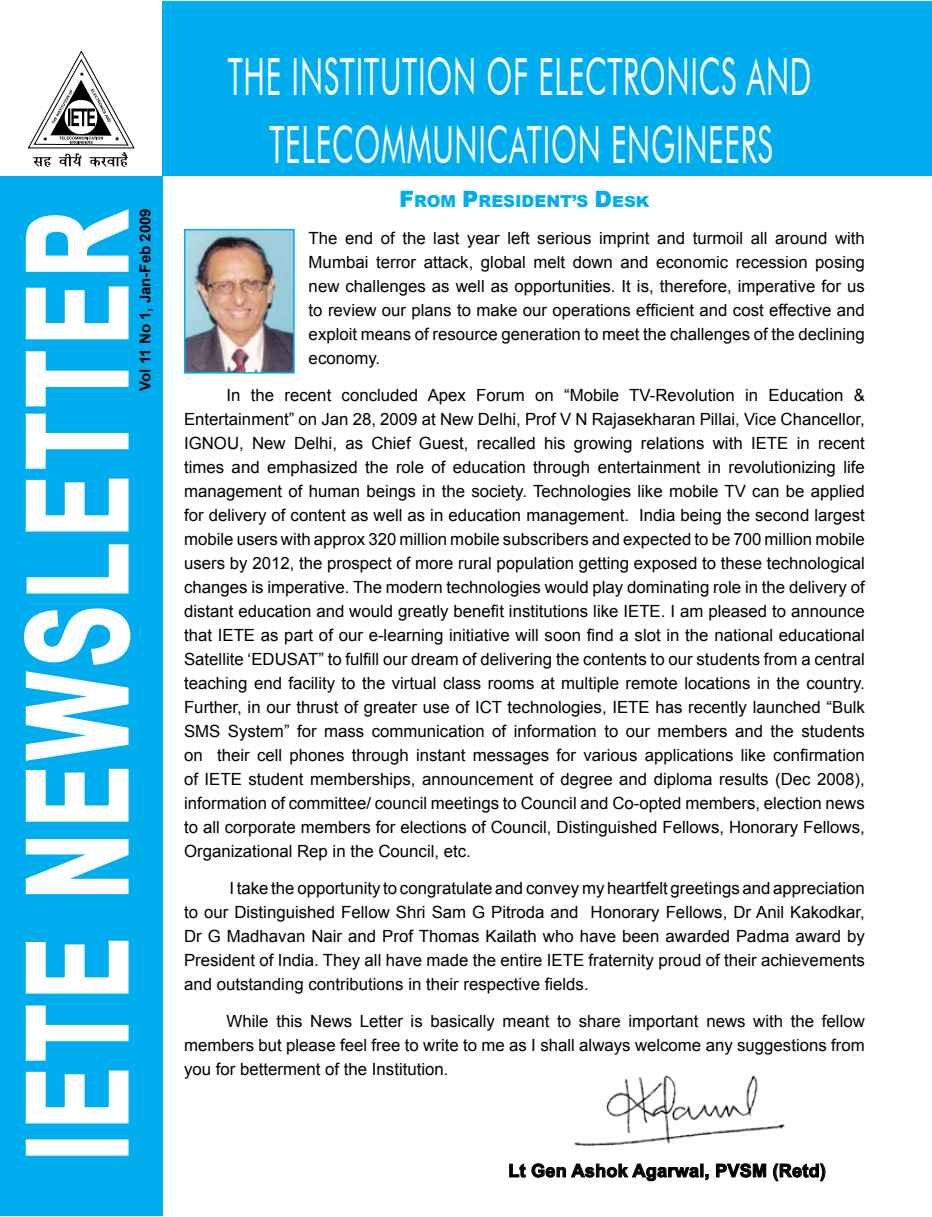
<style>
.page{position:relative;width:932px;height:1217px;background:#fff}
.page>*{position:absolute;margin:0;border:0;box-sizing:border-box;transform-origin:0 0}
.t1{font:700 139.35px "Arial";letter-spacing:.07em;color:#fff;scale:.66 1}
.t2{font:51.3px/68.4px "Futura BT";letter-spacing:.025em;color:#fff;text-align:center;scale:.58 1}
.t3{font:700 18px "Arial";letter-spacing:.015em;color:#000}
.t4{font:16.8px/24px "Arial";color:#000;text-align:justify}
.t5{font:900 16.5px "Arial";color:#00aeef}
.t6{font:700 15px "Arial";color:#000}
.s1{font-size:22.5px}
.s2{font-size:15.15px}
.s3{font-size:16.5px}
</style>
<div class="page">
<img style="left:574px;top:1075px;width:211px;height:71px">
<img style="left:187px;top:232px;width:104px;height:138px">
<div style="left:184px;top:229px;width:110px;height:144px;border:2px solid #00aeef"></div>
<div style="left:162px;top:1px;width:769px;height:175px;background:#00aeef"></div>
<div style="left:0;top:176px;width:162px;height:1039px;background:#00aeef"></div>
<div style="left:26px;top:1139px;width:102px;height:16px;border:3px solid #fff"></div>
<svg style="left:25px;top:1070px;width:104px;height:54px"></svg>
<svg style="left:25px;top:1005px;width:104px;height:56px"></svg>
<svg style="left:25px;top:940px;width:104px;height:54px"></svg>
<svg style="left:25px;top:839px;width:104px;height:56px"></svg>
<svg style="left:24px;top:608px;width:107px;height:214px"></svg>
<svg style="left:26px;top:544px;width:103px;height:50px"></svg>
<svg style="left:25px;top:478px;width:104px;height:54px"></svg>
<svg style="left:25px;top:351px;width:104px;height:118px"></svg>
<svg style="left:25px;top:286px;width:104px;height:54px"></svg>
<svg style="left:25px;top:209px;width:104px;height:63px"></svg>
<svg style="left:509px;top:1163px;width:200px;height:18px"></svg>
<svg style="left:716px;top:1163px;width:50px;height:14px"></svg>
<svg style="left:773px;top:1163px;width:52px;height:18px"></svg>
<svg style="left:28px;top:51px;width:106px;height:116px"></svg>
<h1 class="t1" style="left:-14px;top:1160px;width:1439px;rotate:-90deg">IETE NEWSLETTER</h1>
<p class="t6" style="left:135px;top:390px;width:184px;rotate:-90deg">Vol 11 No 1, Jan-Feb 2009</p>
<h2 class="t2" style="left:228px;top:42px;width:1007px">THE INSTITUTION OF ELECTRONICS AND<br>TELECOMMUNICATION ENGINEERS</h2>
<p class="t5" style="left:399px;top:189px;width:252px"><span class="s1">F</span>ROM <span class="s1">P</span>RESIDENT’S <span class="s1">D</span><span class="s2">ESK</span></p>
<p class="t4" style="left:308px;top:226px;width:557px">The end of the last year left serious imprint and turmoil all around with Mumbai terror attack, global melt down and economic recession posing new challenges as well as opportunities. It is, therefore, imperative for us to review our plans to make our operations efficient and cost effective and exploit means of resource generation to meet the challenges of the declining economy.</p>
<p class="t4" style="left:184px;top:383px;width:682px;text-indent:43px">In the recent concluded Apex Forum on “Mobile TV-Revolution in Education &amp; Entertainment” on Jan 28, 2009 at New Delhi, Prof V N Rajasekharan Pillai, Vice Chancellor, IGNOU, New Delhi, as Chief Guest, recalled his growing relations with IETE in recent times and emphasized the role of education through entertainment in revolutionizing life management of human beings in the society. Technologies like mobile TV can be applied for delivery of content as well as in education management. India being the second largest mobile users with approx 320 million mobile subscribers and expected to be 700 million mobile users by 2012, the prospect of more rural population getting exposed to these technological changes is imperative. The modern technologies would play dominating role in the delivery of distant education and would greatly benefit institutions like IETE. I am pleased to announce that IETE as part of our e-learning initiative will soon find a slot in the national educational Satellite ‘EDUSAT” to fulfill our dream of delivering the contents to our students from a central teaching end facility to the virtual class rooms at multiple remote locations in the country.<br>Further, in our thrust of greater use of ICT technologies, IETE has recently launched “Bulk SMS System” for mass communication of information to our members and the students on their cell phones through instant messages for various applications like confirmation of IETE student memberships, announcement of degree and diploma results (Dec 2008), information of committee/ council meetings to Council and Co-opted members, election news to all corporate members for elections of Council, Distinguished Fellows, Honorary Fellows, Organizational Rep in the Council, etc.</p>
<p class="t4" style="left:184px;top:876px;width:682px;text-indent:45px">I take the opportunity to congratulate and convey my heartfelt greetings and appreciation to our Distinguished Fellow Shri Sam G Pitroda and Honorary Fellows, Dr Anil Kakodkar, Dr G Madhavan Nair and Prof Thomas Kailath who have been awarded Padma award by President of India. They all have made the entire IETE fraternity proud of their achievements and outstanding contributions in their respective fields.</p>
<p class="t4" style="left:184px;top:1009px;width:682px;text-indent:43px">While this News Letter is basically meant to share important news with the fellow members but please feel free to write to me as I shall always welcome any suggestions from you for betterment of the Institution<span class="s3">.</span></p>
<p class="t3" style="left:508px;top:1158px;width:319px">Lt Gen Ashok Agarwal, PVSM (Retd)</p>
</div>
